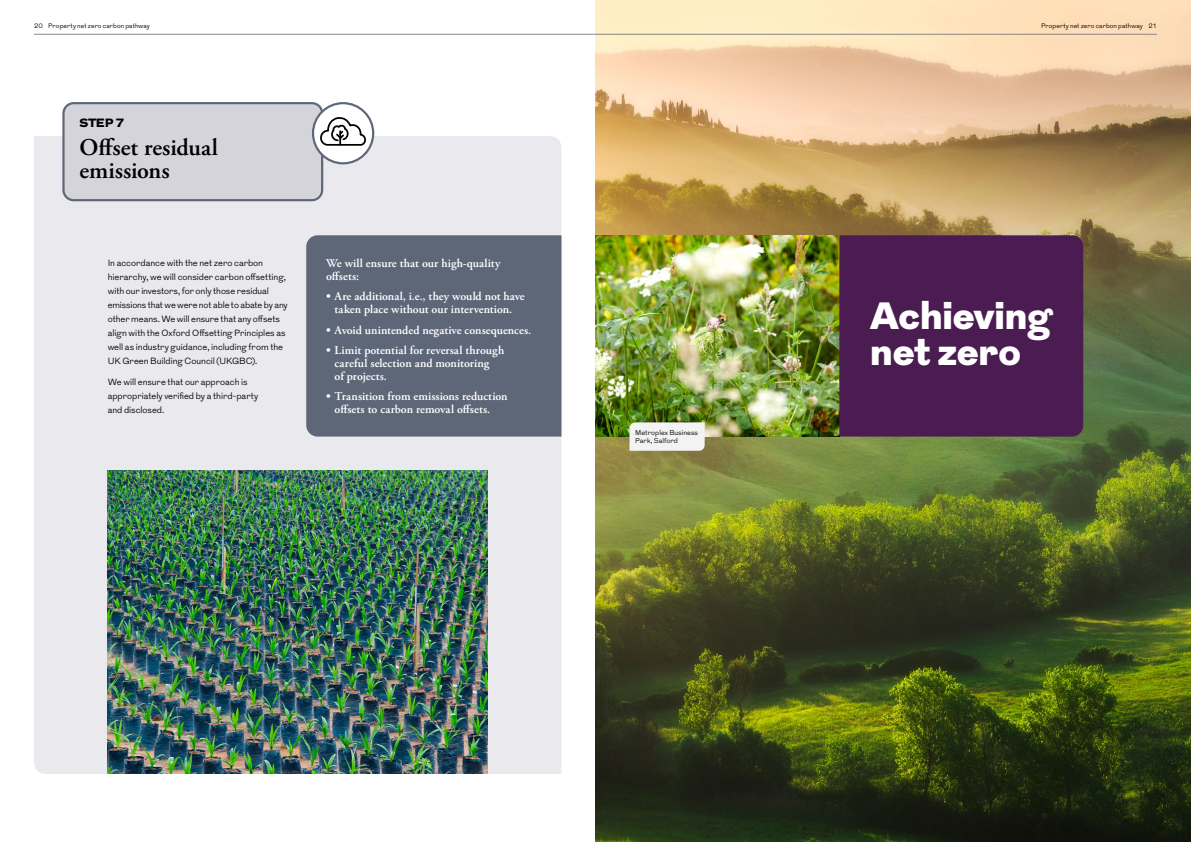
<style>
.page{position:relative;width:1191px;height:842px;background:#fff}
.page>*{position:absolute;margin:0;border:0;box-sizing:border-box;transform-origin:0 0}
.Main_Head_Sans_38pt{font:900 38px/36px "Grot";letter-spacing:.015em;color:#fff}
.Other_Heads_Serif_10{font:600 24px/23px "Adobe Garamond Pro";color:#000}
.t1{font:600 12px/13px "Adobe Garamond Pro";color:#fff}
.t2{font:900 12px "Grot";color:#000}
.Paper_Body_Light_100{font:300 9px/14px "Grot";letter-spacing:-.005em;color:#000}
.Captions{font:300 7px/8px "Grot";letter-spacing:.005em;color:#000}
.t3{font:300 6.5px "Grot";letter-spacing:.015em;color:#000}
</style>
<div class="page">
<img style="left:595px;top:0;width:596px;height:842px">
<div style="left:34px;top:136px;width:527px;height:638px;background:#eae9ed"></div>
<img style="left:108px;top:471px;width:380px;height:303px">
<img style="left:595px;top:235px;width:244px;height:202px">
<div style="left:306px;top:235px;width:255px;height:202px;background:#5d6778"></div>
<div style="left:839px;top:235px;width:244px;height:202px;background:#4a1c51"></div>
<div style="left:63px;top:103px;width:259px;height:97px;background:#d5d4db;border-radius:10px"></div>
<div style="left:62px;top:102px;width:261px;height:99px;border:2px solid #5d6778;border-radius:10px"></div>
<div style="left:313px;top:103px;width:60px;height:60px;background:#fff;border-radius:50%"></div>
<svg style="left:318px;top:115px;width:48px;height:31px"></svg>
<div style="left:312px;top:102px;width:62px;height:62px;border:2px solid #5d6778;border-radius:50%"></div>
<svg style="left:629px;top:422px;width:75px;height:29px"></svg>
<hr style="left:34px;top:34px;width:561px;height:1px;background:#878787">
<hr style="left:595px;top:34px;width:562px;height:1px;background:#878787">
<p class="t3" style="left:34px;top:21px;width:117px">20 Property net zero carbon pathway</p>
<p class="t3" style="left:1041px;top:21px;width:117px">Property net zero carbon pathway 21</p>
<p class="t2" style="left:79px;top:115px;width:46px">STEP 7</p>
<p class="Other_Heads_Serif_10" style="left:79px;top:136px;width:140px">Offset residual emissions</p>
<p class="Paper_Body_Light_100" style="left:108px;top:256px;width:181px">In accordance with the net zero carbon hierarchy, we will consider carbon offsetting, with our investors, for only those residual emissions that we were not able to abate by any other means. We will ensure that any offsets align with the Oxford Offsetting Principles as well as industry guidance, including from the UK Green Building Council (UKGBC).</p>
<p class="Paper_Body_Light_100" style="left:108px;top:375px;width:152px">We will ensure that our approach is appropriately verified by a third-party and disclosed.</p>
<p class="t1" style="left:326px;top:257px;width:176px">We will ensure that our high-quality offsets:</p>
<p class="t1" style="left:326px;top:290px;width:200px;text-align:center">• Are additional, i.e., they would not have taken place without our intervention.</p>
<p class="t1" style="left:326px;top:323px;width:207px">• Avoid unintended negative consequences.</p>
<p class="t1" style="left:334px;top:343px;width:171px;text-indent:-9px">• Limit potential for reversal through careful selection and monitoring<br>of projects.</p>
<p class="t1" style="left:334px;top:390px;width:174px;text-indent:-9px">• Transition from emissions reduction offsets to carbon removal offsets.</p>
<p class="Captions" style="left:635px;top:429px;width:64px">Metroplex Business<br>Park, Salford</p>
<p class="Main_Head_Sans_38pt" style="left:870px;top:300px;width:182px">Achieving net zero</p>
</div>
